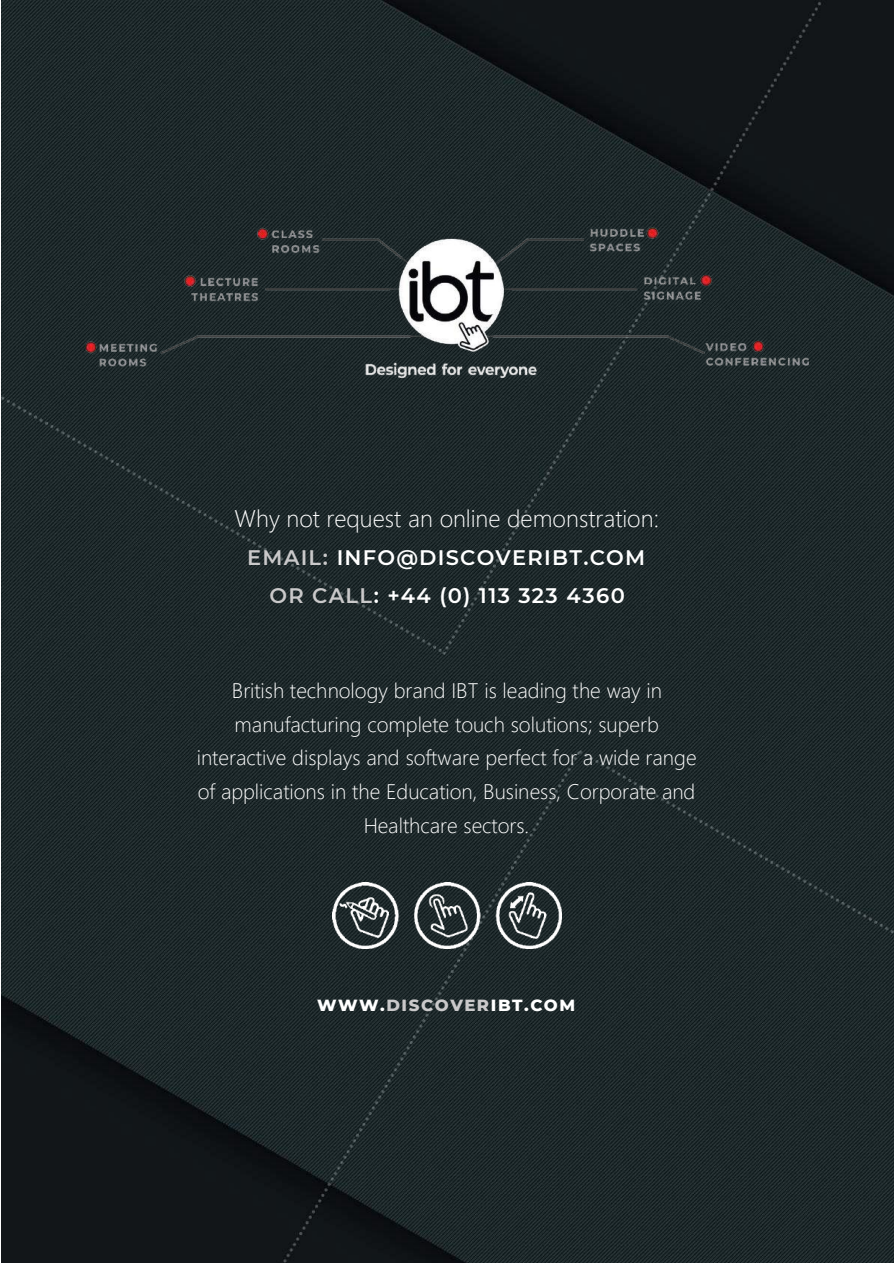
<style>
.page{position:relative;width:894px;height:1263px;background:#fff}
.page>*{position:absolute;margin:0;border:0;box-sizing:border-box;transform-origin:0 0}
.t1{font:300 24px "Segoe UI";color:#fff}
.t2{font:300 21px/33.6px "Segoe UI";color:#fff;text-align:center}
.t3{font:600 21px/37.5px "Montserrat";letter-spacing:.06em;color:#fff;text-align:center}
.t4{font:800 16.5px "Montserrat";letter-spacing:.09em;color:#fff}
.s1{color:#cac9ca}
</style>
<div class="page">
<img style="left:1px;top:0;width:892px;height:1263px">
<img style="left:332px;top:882px;width:229px;height:66px">
<img style="left:85px;top:223px;width:723px;height:154px">
<p class="t1" style="left:234px;top:496px;width:425px">Why not request an online demonstration:</p>
<p class="t3" style="left:247px;top:538px;width:399px"><span class="s1">EMAIL:</span> INFO@DISCOVERIBT.COM<br><span class="s1">OR CALL</span>: +44 (0) 113 323 4360</p>
<p class="t2" style="left:197px;top:672px;width:501px">British technology brand IBT is leading the way in manufacturing complete touch solutions; superb interactive displays and software perfect for a wide range of applications in the Education, Business, Corporate and Healthcare sectors.</p>
<p class="t4" style="left:317px;top:992px;width:259px">WWW.<span class="s1">DISCOVER</span>IBT.COM</p>
</div>
